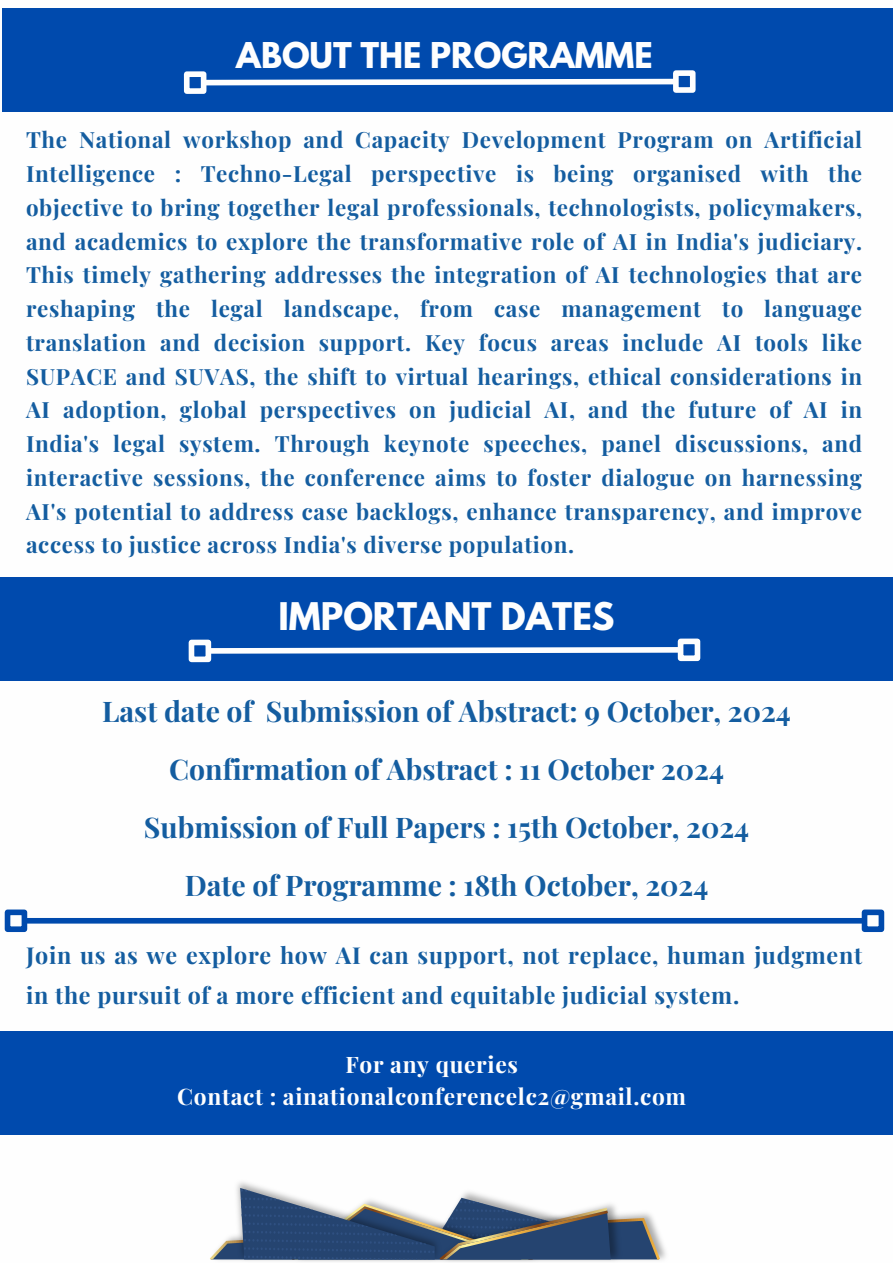
<style>
.page{position:relative;width:893px;height:1263px;background:#fff}
.page>*{position:absolute;margin:0;border:0;box-sizing:border-box;transform-origin:0 0}
.t1{font:700 33.75px "League Spartan";color:#fefefe}
.t2{font:700 31.5px "League Spartan";color:#fefefe}
.t3{font:700 28.35px/57.8px "Playfair Display";color:#145da0;text-align:center}
.t4{font:700 23.25px/40.5px "Playfair Display";letter-spacing:.03em;color:#145da0}
.t5{font:700 22.73px "Playfair Display";letter-spacing:.03em;color:#fefefe}
.t6{font:700 22.35px/33.8px "Playfair Display";letter-spacing:.03em;color:#145da0;text-align:justify}
</style>
<div class="page">
<div style="left:2px;top:8px;width:891px;height:104px;background:#004aad"></div>
<svg style="left:206px;top:76px;width:467px;height:12px"></svg>
<div style="left:184px;top:71px;width:22px;height:23px;border:6px solid #fefefe"></div>
<div style="left:673px;top:70px;width:22px;height:23px;border:6px solid #fefefe"></div>
<div style="left:0;top:577px;width:893px;height:103px;background:#004aad"></div>
<svg style="left:211px;top:644px;width:467px;height:12px"></svg>
<div style="left:189px;top:640px;width:22px;height:22px;border:6px solid #fefefe"></div>
<div style="left:678px;top:638px;width:22px;height:23px;border:6px solid #fefefe"></div>
<div style="left:0;top:1031px;width:893px;height:104px;background:#004aad"></div>
<div style="left:26px;top:918px;width:837px;height:5px;background:#004aad"></div>
<div style="left:5px;top:909px;width:22px;height:23px;border:6px solid #004aad"></div>
<div style="left:861px;top:909px;width:23px;height:23px;border:6px solid #004aad"></div>
<svg style="left:210px;top:1188px;width:450px;height:72px"></svg>
<h1 class="t2" style="left:236px;top:40px;width:418px">ABOUT THE PROGRAMME</h1>
<p class="t6" style="left:26px;top:122px;width:837px">The National workshop and Capacity Development Program on Artificial Intelligence : Techno-Legal perspective is being organised with the objective to bring together legal professionals, technologists, policymakers, and academics to explore the transformative role of AI in India's judiciary.<br>This timely gathering addresses the integration of AI technologies that are reshaping the legal landscape, from case management to language translation and decision support. Key focus areas include AI tools like SUPACE and SUVAS, the shift to virtual hearings, ethical considerations in AI adoption, global perspectives on judicial AI, and the future of AI in India's legal system. Through keynote speeches, panel discussions, and interactive sessions, the conference aims to foster dialogue on harnessing AI's potential to address case backlogs, enhance transparency, and improve access to justice across India's diverse population.</p>
<p class="t1" style="left:278px;top:600px;width:337px">IMPORTANT DATES</p>
<p class="t3" style="left:102px;top:681px;width:690px">Last date of Submission of Abstract: 9 October, 2024</p>
<h1 class="t3" style="left:169px;top:739px;width:556px">Confirmation of Abstract : 11 October 2024</h1>
<h2 class="t3" style="left:144px;top:797px;width:607px">Submission of Full Papers : 15th October, 2024<br>Date of Programme : 18th October, 2024</h2>
<h2 class="t4" style="left:26px;top:933px;width:837px">Join us as we explore how AI can support, not replace, human judgment in the pursuit of a more efficient and equitable judicial system.</h2>
<p class="t5" style="left:345px;top:1049px;width:174px">For any queries</p>
<p class="t5" style="left:177px;top:1080px;width:510px">Contact : ainationalconferencelc2@gmail.com</p>
</div>
